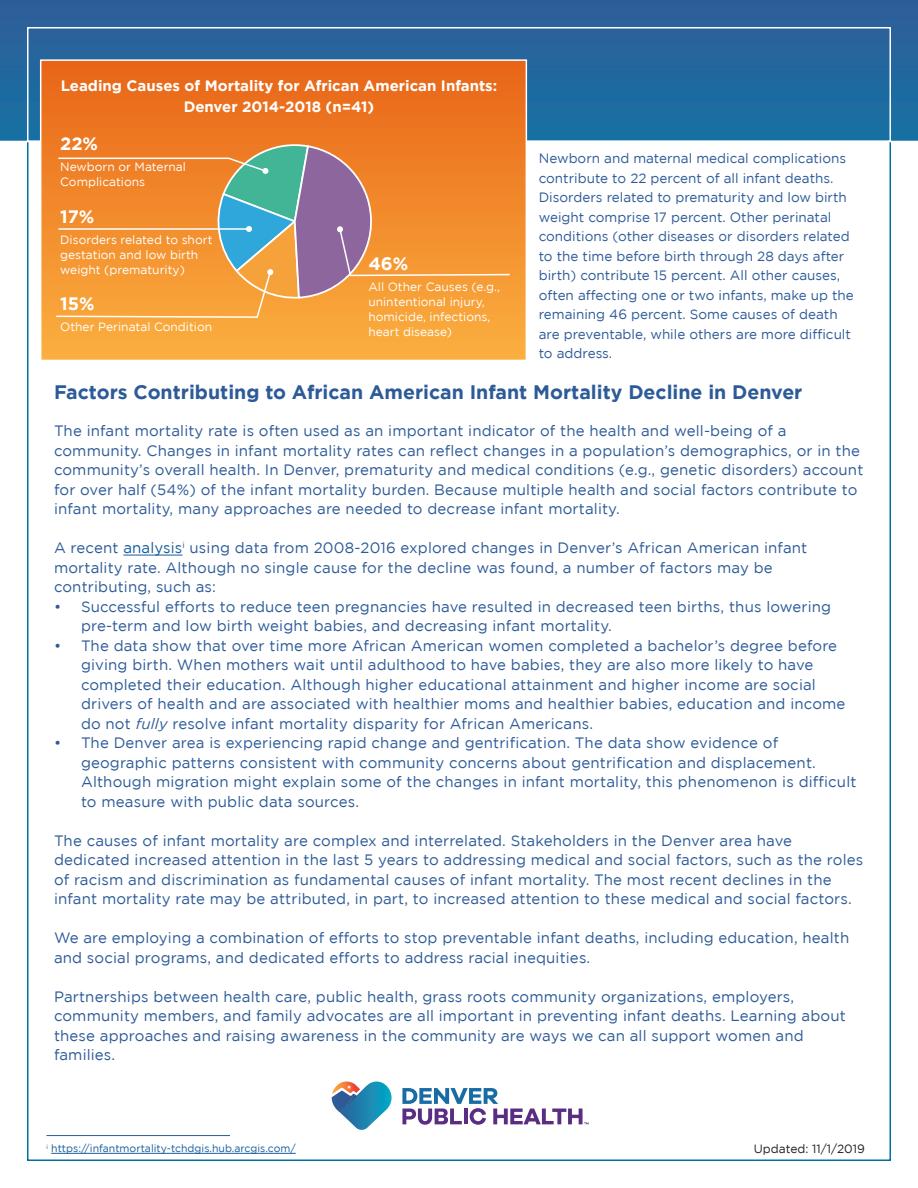
<style>
.page{position:relative;width:918px;height:1188px;background:#fff}
.page>*{position:absolute;margin:0;border:0;box-sizing:border-box;transform-origin:0 0}
.t1{font:700 19.5px "Gotham";color:#2d5b98}
.t2{font:700 18px "Gotham";color:#fff}
.t3{font:15px/19.5px "Gotham";letter-spacing:.01em;color:#2d5b98}
.t4{font:700 15px "Gotham";color:#fff}
.t5{font:13.5px/19.5px "Gotham";color:#2d5b98}
.t6{font:12px/15px "Gotham";color:#fff}
.t7{font:12px "Gotham";color:#231f20}
.t8{font:10.5px "Gotham";color:#175d9e}
.s1{color:#175d9e}
.s2{font-style:italic}
</style>
<div class="page">
<div style="left:0;top:0;width:918px;height:141px;background:linear-gradient(to bottom,#305d98,#1671a3)"></div>
<hr style="left:123px;top:555px;width:60px;height:1px;background:#175d9e">
<div style="left:27px;top:27px;width:864px;height:115px;border:2px solid #fff"></div>
<hr style="left:0;top:141px;width:918px;height:1px;background:#fff">
<svg style="left:331px;top:1081px;width:61px;height:49px"></svg>
<svg style="left:402px;top:1088px;width:187px;height:37px"></svg>
<div style="left:41px;top:60px;width:485px;height:300px;background:linear-gradient(to bottom,#e86417,#fbb040)"></div>
<div style="left:40px;top:59px;width:487px;height:302px;border:2px solid #fff"></div>
<svg style="left:55px;top:144px;width:456px;height:175px;background:#d9924c"></svg>
<hr style="left:46px;top:1135px;width:184px;height:1px;background:#2d5b98">
<hr style="left:51px;top:1153px;width:245px;height:1px;background:#175d9e">
<p class="t4" style="left:61px;top:77px;width:438px">Leading Causes of Mortality for African American Infants:</p>
<p class="t4" style="left:184px;top:98px;width:192px">Denver 2014-2018 (n=41)</p>
<p class="t2" style="left:60px;top:133px;width:39px">22%</p>
<p class="t6" style="left:60px;top:159px;width:127px">Newborn or Maternal<br>Complications</p>
<p class="t2" style="left:60px;top:206px;width:36px">17%</p>
<p class="t6" style="left:60px;top:232px;width:154px">Disorders related to short gestation and low birth weight (prematurity)</p>
<p class="t2" style="left:60px;top:293px;width:36px">15%</p>
<p class="t6" style="left:60px;top:319px;width:154px">Other Perinatal Condition</p>
<p class="t2" style="left:368px;top:253px;width:41px">46%</p>
<p class="t6" style="left:368px;top:279px;width:133px">All Other Causes (e.g., unintentional injury, homicide, infections, heart disease)</p>
<p class="t5" style="left:539px;top:149px;width:317px">Newborn and maternal medical complications contribute to 22 percent of all infant deaths.<br>Disorders related to prematurity and low birth weight comprise 17 percent. Other perinatal conditions (other diseases or disorders related to the time before birth through 28 days after birth) contribute 15 percent. All other causes, often affecting one or two infants, make up the remaining 46 percent. Some causes of death are preventable, while others are more difficult to address.</p>
<p class="t1" style="left:54px;top:381px;width:750px">Factors Contributing to African American Infant Mortality Decline in Denver</p>
<p class="t3" style="left:54px;top:421px;width:811px">The infant mortality rate is often used as an important indicator of the health and well-being of a community. Changes in infant mortality rates can reflect changes in a population’s demographics, or in the community’s overall health. In Denver, prematurity and medical conditions (e.g., genetic disorders) account for over half (54%) of the infant mortality burden. Because multiple health and social factors contribute to infant mortality, many approaches are needed to decrease infant mortality.</p>
<p class="t3" style="left:54px;top:538px;width:755px">A recent <span class="s1">analysis</span><sup>i</sup> using data from 2008-2016 explored changes in Denver’s African American infant mortality rate. Although no single cause for the decline was found, a number of factors may be contributing, such as:</p>
<p class="t3" style="left:81px;top:596px;width:752px;text-indent:-27px">• Successful efforts to reduce teen pregnancies have resulted in decreased teen births, thus lowering pre-term and low birth weight babies, and decreasing infant mortality.</p>
<p class="t3" style="left:81px;top:635px;width:766px;text-indent:-27px">• The data show that over time more African American women completed a bachelor’s degree before giving birth. When mothers wait until adulthood to have babies, they are also more likely to have completed their education. Although higher educational attainment and higher income are social drivers of health and are associated with healthier moms and healthier babies, education and income do not <span class="s2">fully</span> resolve infant mortality disparity for African Americans.</p>
<p class="t3" style="left:81px;top:733px;width:777px;text-indent:-27px">• The Denver area is experiencing rapid change and gentrification. The data show evidence of geographic patterns consistent with community concerns about gentrification and displacement.<br>Although migration might explain some of the changes in infant mortality, this phenomenon is difficult to measure with public data sources.</p>
<p class="t3" style="left:54px;top:830px;width:811px">The causes of infant mortality are complex and interrelated. Stakeholders in the Denver area have dedicated increased attention in the last 5 years to addressing medical and social factors, such as the roles of racism and discrimination as fundamental causes of infant mortality. The most recent declines in the infant mortality rate may be attributed, in part, to increased attention to these medical and social factors.</p>
<p class="t3" style="left:54px;top:928px;width:797px">We are employing a combination of efforts to stop preventable infant deaths, including education, health and social programs, and dedicated efforts to address racial inequities.</p>
<p class="t3" style="left:54px;top:986px;width:793px">Partnerships between health care, public health, grass roots community organizations, employers, community members, and family advocates are all important in preventing infant deaths. Learning about these approaches and raising awareness in the community are ways we can all support women and families.</p>
<p class="t8" style="left:46px;top:1143px;width:251px"><sup>i</sup> https://infantmortality-tchdgis.hub.arcgis.com/</p>
<p class="t7" style="left:754px;top:1142px;width:113px">Updated: 11/1/2019</p>
</div>
